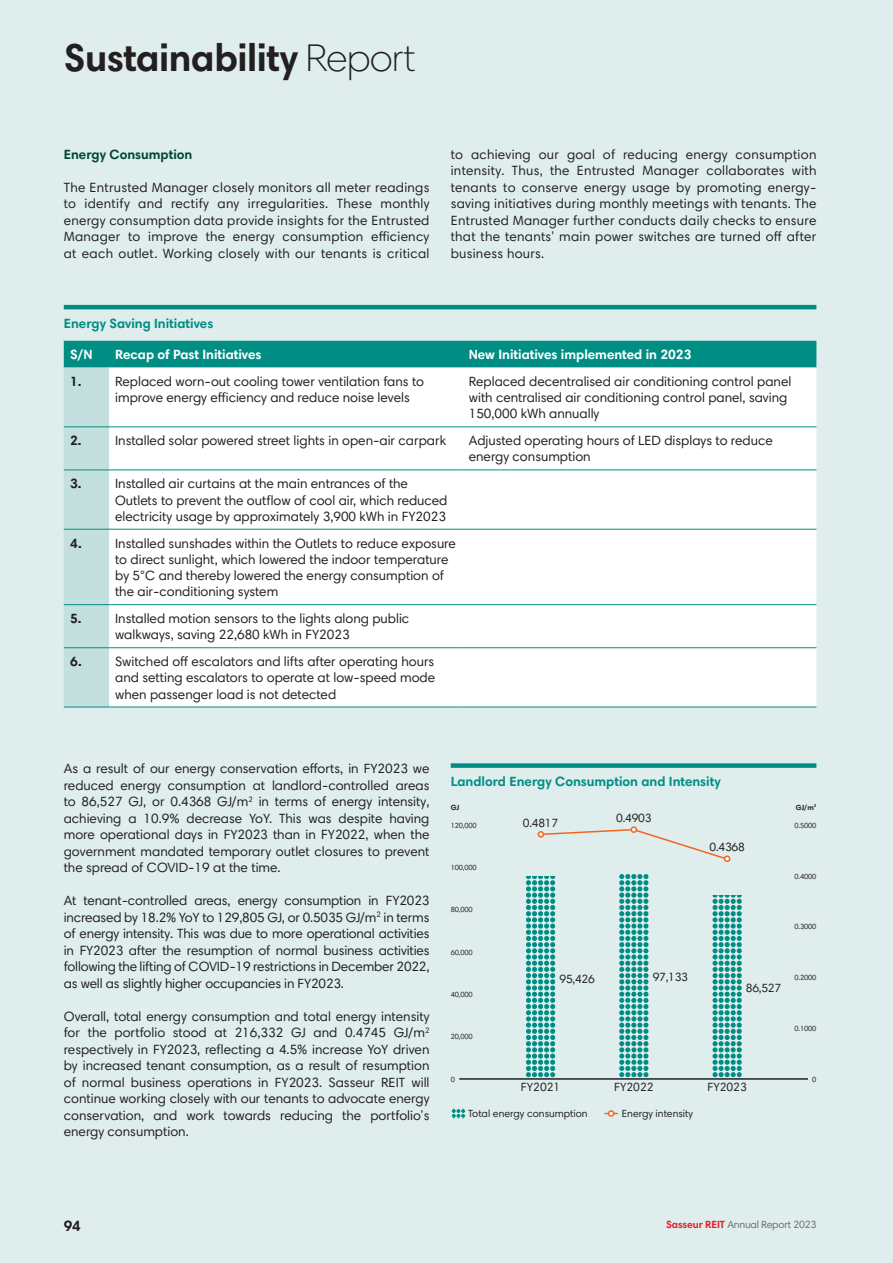
<style>
.page{position:relative;width:893px;height:1263px;background:#dfeeed}
.page>*{position:absolute;margin:0;border:0;box-sizing:border-box;transform-origin:0 0}
.t1{font:700 39px "Harmonia Sans Pro";letter-spacing:-.01em;color:#231f20}
.t2{font:700 15px "Harmonia Sans Pro";color:#231f20}
.t3{font:13.5px/16.5px "Harmonia Sans Pro";color:#231f20;text-align:justify}
.t4{font:700 13.5px "Harmonia Sans Pro";color:#008e84}
.t5{font:700 13.5px "Harmonia Sans Pro";color:#fff}
.t6{font:700 13.5px "Harmonia Sans Pro";color:#004a3c}
.t7{font:700 13.5px "Harmonia Sans Pro";color:#231f20}
.t8{font:12px "Harmonia Sans Pro";letter-spacing:-.02em;color:#231f20}
.t9{font:10.5px "Harmonia Sans Pro";color:#231f20}
.t10{font:10.5px "Harmonia Sans Pro";letter-spacing:-.02em;color:#6c6d70}
.t11{font:7.5px "Harmonia Sans Pro";letter-spacing:-.02em;color:#231f20}
.t12{font:700 7.5px "Harmonia Sans Pro";color:#231f20}
.s1{font-family:"Harmonia Sans Pro Cyr";font-weight:300}
.s2{font-weight:700;color:#e51f27}
</style>
<div class="page">
<svg style="left:64px;top:341px;width:752px;height:366px;background:#55b2ab"></svg>
<div style="left:109px;top:368px;width:707px;height:339px;background:#fff"></div>
<hr style="left:64px;top:427px;width:45px;height:1px;background:#008e84">
<hr style="left:109px;top:427px;width:354px;height:1px;background:#008e84">
<hr style="left:463px;top:427px;width:353px;height:1px;background:#008e84">
<hr style="left:64px;top:470px;width:45px;height:1px;background:#008e84">
<hr style="left:109px;top:470px;width:354px;height:1px;background:#008e84">
<hr style="left:463px;top:470px;width:353px;height:1px;background:#008e84">
<hr style="left:64px;top:529px;width:45px;height:1px;background:#008e84">
<hr style="left:109px;top:529px;width:354px;height:1px;background:#008e84">
<hr style="left:463px;top:529px;width:353px;height:1px;background:#008e84">
<hr style="left:64px;top:604px;width:45px;height:1px;background:#008e84">
<hr style="left:109px;top:604px;width:354px;height:1px;background:#008e84">
<hr style="left:463px;top:604px;width:353px;height:1px;background:#008e84">
<hr style="left:64px;top:647px;width:45px;height:1px;background:#008e84">
<hr style="left:109px;top:647px;width:354px;height:1px;background:#008e84">
<hr style="left:463px;top:647px;width:353px;height:1px;background:#008e84">
<hr style="left:64px;top:707px;width:45px;height:1px;background:#008e84">
<hr style="left:109px;top:707px;width:354px;height:1px;background:#008e84">
<hr style="left:463px;top:707px;width:353px;height:1px;background:#008e84">
<hr style="left:64px;top:305px;width:752px;height:4px;background:#008e84">
<div style="left:451px;top:763px;width:365px;height:5px;background:#008e84"></div>
<svg style="left:526px;top:877px;width:29px;height:200px"></svg>
<svg style="left:619px;top:874px;width:29px;height:203px"></svg>
<svg style="left:712px;top:895px;width:30px;height:182px"></svg>
<hr style="left:459px;top:1078px;width:349px;height:2px;background:#231f20">
<svg style="left:452px;top:1109px;width:13px;height:9px"></svg>
<svg style="left:605px;top:1111px;width:12px;height:5px"></svg>
<div style="left:608px;top:1110px;width:6px;height:7px;border:2px solid #f36421;border-radius:50%"></div>
<div style="left:631px;top:826px;width:6px;height:7px;border:2px solid #f36421;border-radius:50%"></div>
<svg style="left:538px;top:827px;width:192px;height:34px"></svg>
<div style="left:724px;top:855px;width:6px;height:7px;border:2px solid #f36421;border-radius:50%"></div>
<p class="t1" style="left:64px;top:33px;width:353px">Sustainability <span class="s1">Report</span></p>
<p class="t6" style="left:64px;top:145px;width:130px">Energy Consumption</p>
<p class="t3" style="left:64px;top:179px;width:367px">The Entrusted Manager closely monitors all meter readings to identify and rectify any irregularities. These monthly energy consumption data provide insights for the Entrusted Manager to improve the energy consumption efficiency at each outlet. Working closely with our tenants is critical</p>
<p class="t3" style="left:451px;top:146px;width:367px">to achieving our goal of reducing energy consumption intensity. Thus, the Entrusted Manager collaborates with tenants to conserve energy usage by promoting energy&shy;saving initiatives during monthly meetings with tenants. The Entrusted Manager further conducts daily checks to ensure that the tenants' main power switches are turned off after business hours.</p>
<p class="t4" style="left:64px;top:314px;width:151px">Energy Saving Initiatives</p>
<p class="t5" style="left:70px;top:346px;width:24px">S/N</p>
<p class="t5" style="left:115px;top:346px;width:148px">Recap of Past Initiatives</p>
<p class="t5" style="left:469px;top:346px;width:224px">New Initiatives implemented in 2023</p>
<p class="t7" style="left:70px;top:373px;width:13px">1.</p>
<p class="t3" style="left:115px;top:373px;width:310px">Replaced worn-out cooling tower ventilation fans to improve energy efficiency and reduce noise levels</p>
<p class="t3" style="left:469px;top:373px;width:324px;text-align:left">Replaced decentralised air conditioning control panel with centralised air conditioning control panel, saving<br>150,000 kWh annually</p>
<p class="t7" style="left:70px;top:432px;width:13px">2.</p>
<p class="t3" style="left:115px;top:432px;width:332px">Installed solar powered street lights in open-air carpark</p>
<p class="t3" style="left:469px;top:432px;width:305px">Adjusted operating hours of LED displays to reduce energy consumption</p>
<p class="t7" style="left:70px;top:475px;width:13px">3.</p>
<p class="t3" style="left:115px;top:475px;width:334px;text-align:left">Installed air curtains at the main entrances of the<br>Outlets to prevent the outflow of cool air, which reduced electricity usage by approximately 3,900 kWh in FY2023</p>
<p class="t7" style="left:70px;top:534px;width:13px">4.</p>
<p class="t3" style="left:115px;top:535px;width:342px;text-align:left">Installed sunshades within the Outlets to reduce exposure to direct sunlight, which lowered the indoor temperature by 5°C and thereby lowered the energy consumption of the air-conditioning system</p>
<p class="t7" style="left:70px;top:610px;width:13px">5.</p>
<p class="t3" style="left:115px;top:610px;width:296px">Installed motion sensors to the lights along public walkways, saving 22,680 kWh in FY2023</p>
<p class="t7" style="left:70px;top:653px;width:13px">6.</p>
<p class="t3" style="left:115px;top:653px;width:322px">Switched off escalators and lifts after operating hours and setting escalators to operate at low-speed mode when passenger load is not detected</p>
<p class="t3" style="left:64px;top:760px;width:367px">As a result of our energy conservation efforts, in FY2023 we reduced energy consumption at landlord-controlled areas to 86,527 GJ, or 0.4368 GJ/m<sup>2</sup> in terms of energy intensity, achieving a 10.9% decrease YoY. This was despite having more operational days in FY2023 than in FY2022, when the government mandated temporary outlet closures to prevent the spread of COVID-19 at the time.</p>
<p class="t3" style="left:64px;top:892px;width:367px">At tenant-controlled areas, energy consumption in FY2023 increased by 18.2% YoY to 129,805 GJ, or 0.5035 GJ/m<sup>2</sup> in terms of energy intensity. This was due to more operational activities in FY2023 after the resumption of normal business activities following the lifting of COVID-19 restrictions in December 2022, as well as slightly higher occupancies in FY2023.</p>
<p class="t3" style="left:64px;top:1008px;width:367px">Overall, total energy consumption and total energy intensity for the portfolio stood at 216,332 GJ and 0.4745 GJ/m<sup>2 </sup>respectively in FY2023, reflecting a 4.5% increase YoY driven by increased tenant consumption, as a result of resumption of normal business operations in FY2023. Sasseur REIT will continue working closely with our tenants to advocate energy conservation, and work towards reducing the portfolio’s energy consumption.</p>
<p class="t4" style="left:451px;top:773px;width:271px">Landlord Energy Consumption and Intensity</p>
<p class="t11" style="left:451px;top:820px;width:28px">120,000</p>
<p class="t11" style="left:451px;top:863px;width:28px">100,000</p>
<p class="t11" style="left:451px;top:905px;width:24px">80,000</p>
<p class="t11" style="left:451px;top:947px;width:24px">60,000</p>
<p class="t11" style="left:451px;top:990px;width:24px">40,000</p>
<p class="t11" style="left:451px;top:1032px;width:24px">20,000</p>
<p class="t11" style="left:451px;top:1074px;width:6px">0</p>
<p class="t12" style="left:451px;top:802px;width:10px">GJ</p>
<p class="t12" style="left:796px;top:802px;width:22px">GJ/m<sup>2</sup></p>
<p class="t8" style="left:616px;top:811px;width:37px">0.4903</p>
<p class="t8" style="left:523px;top:815px;width:37px">0.4817</p>
<p class="t11" style="left:794px;top:820px;width:24px">0.5000</p>
<p class="t8" style="left:709px;top:839px;width:37px">0.4368</p>
<p class="t11" style="left:794px;top:871px;width:24px">0.4000</p>
<p class="t11" style="left:794px;top:922px;width:24px">0.3000</p>
<p class="t8" style="left:653px;top:969px;width:37px">97,133</p>
<p class="t8" style="left:560px;top:971px;width:37px">95,426</p>
<p class="t11" style="left:794px;top:973px;width:24px">0.2000</p>
<p class="t8" style="left:746px;top:980px;width:37px">86,527</p>
<p class="t11" style="left:794px;top:1023px;width:24px">0.1000</p>
<p class="t11" style="left:812px;top:1074px;width:6px">0</p>
<p class="t8" style="left:521px;top:1079px;width:41px">FY2021</p>
<p class="t8" style="left:614px;top:1079px;width:41px">FY2022</p>
<p class="t8" style="left:707px;top:1079px;width:41px">FY2023</p>
<p class="t9" style="left:468px;top:1107px;width:121px">Total energy consumption</p>
<p class="t9" style="left:622px;top:1107px;width:73px">Energy intensity</p>
<p class="t2" style="left:64px;top:1217px;width:19px">94</p>
<p class="t10" style="left:666px;top:1218px;width:152px"><span class="s2">Sasseur REIT</span> Annual Report 2023</p>
</div>
